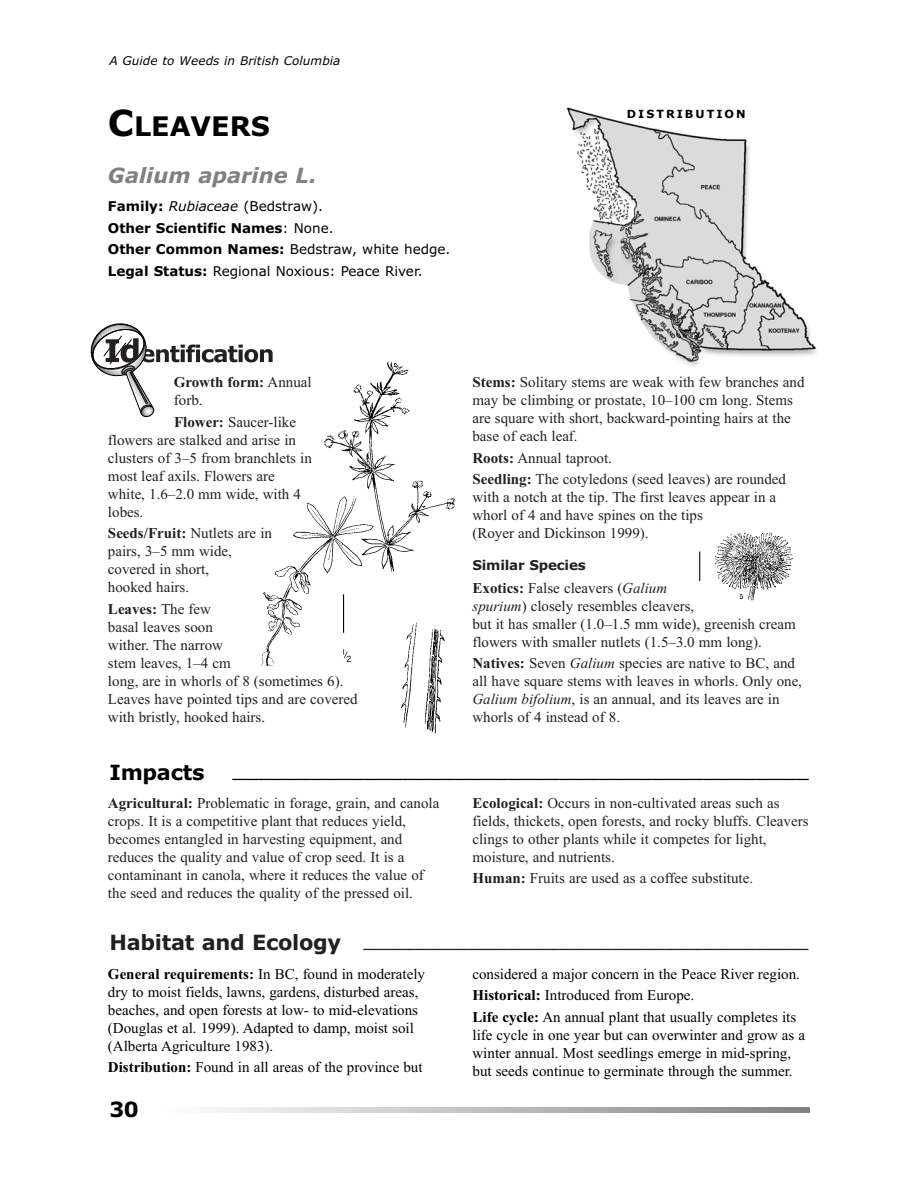
<style>
.page{position:relative;width:918px;height:1188px;background:#fff}
.page>*{position:absolute;margin:0;border:0;box-sizing:border-box;transform-origin:0 0}
.t1{font:700 27px "Verdana";color:#000}
.t2{font:21px "Verdana";color:#231f20}
.t3{font:21px "Verdana";color:#000}
.t4{font:italic 700 21px "Verdana";color:#808080}
.t5{font:700 21px "Verdana";letter-spacing:-.015em;color:#000}
.t6{font:15px/18px "Times New Roman";color:#231f20}
.t7{font:15px/18px "Times New Roman";color:#000}
.t8{font:700 15px/18px "Times New Roman";color:#231f20}
.t9{font:13.5px/21.6px "Verdana";color:#000}
.t10{font:700 13.5px "Verdana";letter-spacing:-.015em;color:#231f20}
.t11{font:italic 12px "Verdana";letter-spacing:.005em;color:#000}
.t12{font:700 11.25px "Verdana";letter-spacing:.18em;color:#000}
.s1{font-size:36px}
.s2{font-weight:700}
.s3{font-style:italic}
.s4{font-weight:400}
</style>
<div class="page">
<svg style="left:217px;top:1107px;width:593px;height:5px;background:#bababa"></svg>
<svg style="left:90px;top:323px;width:183px;height:95px"></svg>
<img style="left:566px;top:107px;width:250px;height:259px">
<img style="left:315px;top:356px;width:149px;height:216px;border-radius:50%">
<img style="left:694px;top:526px;width:112px;height:82px;border-radius:50%">
<img style="left:390px;top:614px;width:68px;height:135px;border-radius:50%">
<img style="left:261px;top:468px;width:120px;height:198px">
<p class="t11" style="left:109px;top:56px;width:233px">A Guide to Weeds in British Columbia</p>
<h1 class="t1" style="left:108px;top:115px;width:163px"><span class="s1">C</span>LEAVERS</h1>
<h2 class="t4" style="left:108px;top:167px;width:210px">Galium aparine L.</h2>
<p class="t9" style="left:108px;top:196px;width:344px"><span class="s2">Family:</span> <span class="s3">Rubiaceae</span> (Bedstraw).<br><span class="s2">Other Scientific Names</span>: None.<br><span class="s2">Other Common Names:</span> Bedstraw, white hedge.<br><span class="s2">Legal Status:</span> Regional Noxious: Peace River.</p>
<p class="t12" style="left:627px;top:110px;width:120px">DISTRIBUTION</p>
<p class="t8" style="left:174px;top:375px;width:139px">Growth form: <span class="s4">Annual forb.</span></p>
<p class="t6" style="left:108px;top:414px;width:205px;text-indent:66px"><span class="s2">Flower:</span> Saucer-like flowers are stalked and arise in clusters of 3–5 from branchlets in most leaf axils. Flowers are white, 1.6–2.0 mm wide, with 4 lobes.</p>
<p class="t6" style="left:108px;top:526px;width:166px"><span class="s2">Seeds/Fruit:</span> Nutlets are in pairs, 3–5 mm wide, covered in short,<br>hooked hairs.</p>
<p class="t6" style="left:108px;top:602px;width:251px"><span class="s2">Leaves:</span> The few<br>basal leaves soon<br>wither. The narrow<br>stem leaves, 1–4 cm<br>long, are in whorls of 8 (sometimes 6).<br>Leaves have pointed tips and are covered with bristly, hooked hairs.</p>
<p class="t6" style="left:472px;top:374px;width:334px"><span class="s2">Stems:</span> Solitary stems are weak with few branches and may be climbing or prostate, 10–100 cm long. Stems are square with short, backward-pointing hairs at the base of each leaf.</p>
<p class="t6" style="left:472px;top:448px;width:315px;line-height:21.8px"><span class="s2">Roots:</span> Annual taproot.<br><span class="s2">Seedling:</span> The cotyledons (seed leaves) are rounded</p>
<p class="t6" style="left:472px;top:490px;width:305px">with a notch at the tip. The first leaves appear in a whorl of 4 and have spines on the tips<br>(Royer and Dickinson 1999).</p>
<p class="t10" style="left:472px;top:560px;width:115px">Similar Species</p>
<p class="t6" style="left:472px;top:580px;width:325px"><span class="s2">Exotics:</span> False cleavers (<span class="s3">Galium<br>spurium</span>) closely resembles cleavers,<br>but it has smaller (1.0–1.5 mm wide), greenish cream flowers with smaller nutlets (1.5–3.0 mm long).</p>
<p class="t6" style="left:472px;top:656px;width:331px"><span class="s2">Natives:</span> Seven <span class="s3">Galium</span> species are native to BC, and all have square stems with leaves in whorls. Only one, <span class="s3">Galium bifolium</span>, is an annual, and its leaves are in whorls of 4 instead of 8.</p>
<h2 class="t5" style="left:110px;top:764px;width:96px">Impacts</h2>
<h2 class="t3" style="left:233px;top:761px;width:578px">____________________________________________</h2>
<p class="t6" style="left:108px;top:795px;width:333px"><span class="s2">Agricultural:</span> Problematic in forage, grain, and canola crops. It is a competitive plant that reduces yield, becomes entangled in harvesting equipment, and reduces the quality and value of crop seed. It is a contaminant in canola, where it reduces the value of the seed and reduces the quality of the pressed oil.</p>
<p class="t6" style="left:472px;top:795px;width:338px"><span class="s2">Ecological:</span> Occurs in non-cultivated areas such as fields, thickets, open forests, and rocky bluffs. Cleavers clings to other plants while it competes for light, moisture, and nutrients.</p>
<p class="t6" style="left:472px;top:871px;width:282px"><span class="s2">Human:</span> Fruits are used as a coffee substitute.</p>
<h2 class="t2" style="left:110px;top:931px;width:701px"><span class="s2">Habitat and Ecology</span> __________________________________</h2>
<p class="t7" style="left:108px;top:966px;width:319px"><span class="s2">General requirements:</span> In BC, found in moderately dry to moist fields, lawns, gardens, disturbed areas, beaches, and open forests at low- to mid-elevations (Douglas et al. 1999). Adapted to damp, moist soil (Alberta Agriculture 1983).</p>
<p class="t7" style="left:108px;top:1060px;width:316px"><span class="s2">Distribution:</span> Found in all areas of the province but</p>
<h2 class="t5" style="left:109px;top:1101px;width:31px">30</h2>
<p class="t7" style="left:473px;top:964px;width:329px;line-height:21.8px">considered a major concern in the Peace River region.<br><span class="s2">Historical:</span> Introduced from Europe.<br><span class="s2">Life cycle:</span> An annual plant that usually completes its</p>
<p class="t7" style="left:473px;top:1028px;width:334px">life cycle in one year but can overwinter and grow as a winter annual. Most seedlings emerge in mid-spring, but seeds continue to germinate through the summer.</p>
</div>
